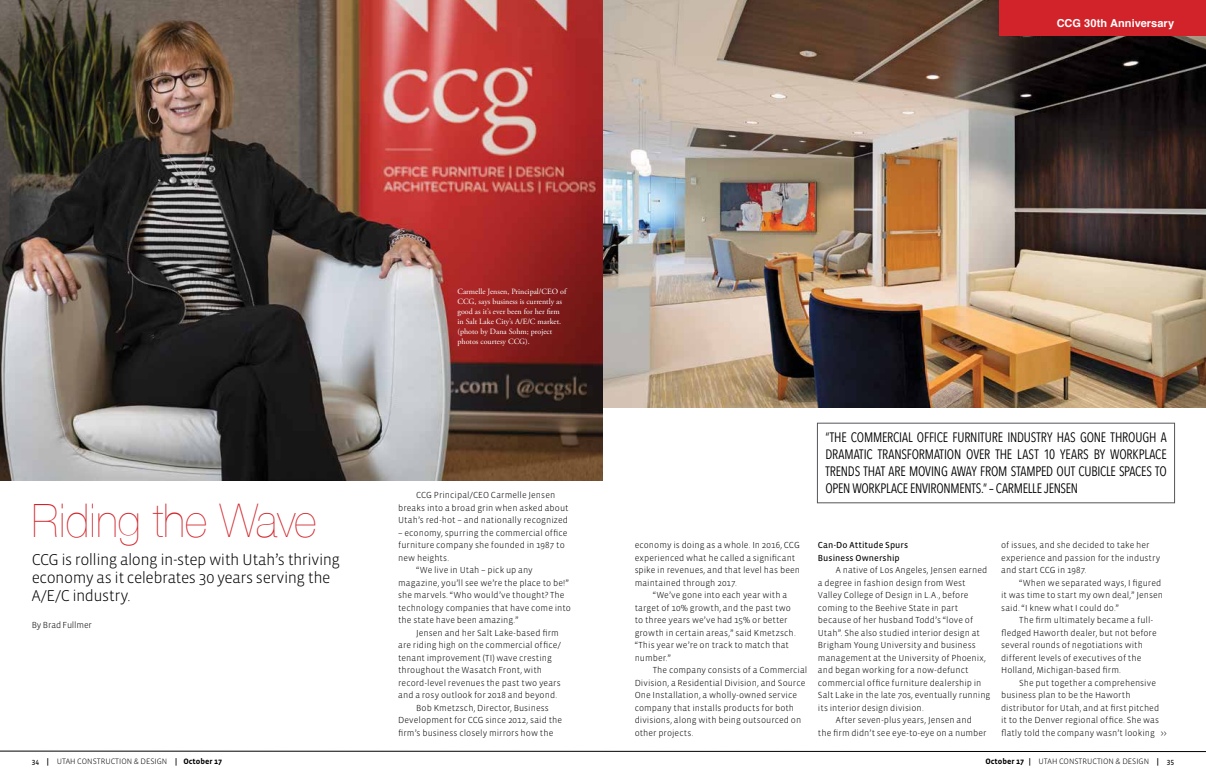
<style>
.page{position:relative;width:1206px;height:783px;background:#fff}
.page>*{position:absolute;margin:0;border:0;box-sizing:border-box;transform-origin:0 0}
.t1{font:200 46.4px "Helvetica Neue";color:#d2232a;scale:.95 1}
.t2{font:300 16px/18px "Vista Sans";letter-spacing:-.03em;color:#000}
.t3{font:13.6px/17px "Avenir Next Condensed";letter-spacing:-.025em;color:#000;text-align:justify;scale:.95 1}
.t4{font:700 11px "Helvetica";letter-spacing:.005em;color:#fff}
.t5{font:300 9px/12.5px "Vista Sans";letter-spacing:.005em;color:#000}
.t6{font:9px/12.5px "Vista Sans Reg";letter-spacing:.01em;color:#000}
.t7{font:300 9px "Vista Sans";letter-spacing:-.015em;color:#000}
.t8{font:8px/9.9px "Adobe Garamond Pro";color:#fff}
.t9{font:300 8px "Vista Sans";color:#000}
.s1{font-family:"Vista Sans Reg";font-weight:400;font-size:7.5px}
.s2{font-weight:700}
</style>
<div class="page">
<hr style="left:0;top:751px;width:603px;height:1px;background:#000">
<hr style="left:603px;top:751px;width:603px;height:1px;background:#000">
<img style="left:0;top:0;width:603px;height:480px">
<img style="left:603px;top:0;width:603px;height:408px">
<div style="left:817px;top:423px;width:358px;height:80px;border:1px solid #55565a"></div>
<div style="left:999px;top:0;width:207px;height:36px;background:#d2232a"></div>
<p class="t4" style="left:1057px;top:14px;width:119px">CCG 30th Anniversary</p>
<h1 class="t1" style="left:32px;top:494px;width:301px">Riding the Wave</h1>
<h2 class="t2" style="left:32px;top:551px;width:310px">CCG is rolling along in-step with Utah’s thriving economy as it celebrates 30 years serving the<br>A/E/C industry.</h2>
<p class="t7" style="left:32px;top:620px;width:62px">By Brad Fullmer</p>
<p class="t8" style="left:458px;top:287px;width:110px">Carmelle Jensen, Principal/CEO of<br>CCG, says business is currently as good as it’s ever been for her firm in Salt Lake City’s A/E/C market. (photo by Dana Sohm; project photos courtesy CCG).</p>
<p class="t5" style="left:398px;top:489px;width:172px;text-align:center">CCG Principal/CEO Carmelle Jensen<br>breaks into a broad grin when asked about<br>Utah’s red-hot – and nationally recognized</p>
<p class="t5" style="left:398px;top:526px;width:171px">– economy, spurring the commercial office</p>
<p class="t5" style="left:398px;top:539px;width:168px">furniture company she founded in 1987 to</p>
<p class="t5" style="left:398px;top:551px;width:53px">new heights.</p>
<p class="t5" style="left:416px;top:564px;width:118px">“We live in Utah – pick up any</p>
<p class="t5" style="left:398px;top:576px;width:172px">magazine, you’ll see we’re the place to be!”</p>
<p class="t5" style="left:398px;top:589px;width:168px">she marvels. “Who would’ve thought? The</p>
<p class="t5" style="left:398px;top:601px;width:174px">technology companies that have come into</p>
<p class="t5" style="left:398px;top:614px;width:122px">the state have been amazing.”</p>
<p class="t5" style="left:416px;top:626px;width:144px">Jensen and her Salt Lake-based firm</p>
<p class="t5" style="left:398px;top:639px;width:164px">are riding high on the commercial office/</p>
<p class="t5" style="left:398px;top:651px;width:155px">tenant improvement (TI) wave cresting</p>
<p class="t5" style="left:398px;top:664px;width:145px">throughout the Wasatch Front, with</p>
<p class="t5" style="left:398px;top:676px;width:164px">record-level revenues the past two years</p>
<p class="t5" style="left:398px;top:689px;width:160px">and a rosy outlook for 2018 and beyond.</p>
<p class="t5" style="left:416px;top:701px;width:134px">Bob Kmetzsch, Director, Business</p>
<p class="t5" style="left:398px;top:714px;width:166px">Development for CCG since 2012, said the</p>
<p class="t5" style="left:398px;top:726px;width:157px">firm’s business closely mirrors how the</p>
<h3 class="t3" style="left:825px;top:428px;width:361px">“THE COMMERCIAL OFFICE FURNITURE INDUSTRY HAS GONE THROUGH A DRAMATIC TRANSFORMATION OVER THE LAST 10 YEARS BY WORKPLACE TRENDS THAT ARE MOVING AWAY FROM STAMPED OUT CUBICLE SPACES TO OPEN WORKPLACE ENVIRONMENTS.” – CARMELLE JENSEN</h3>
<p class="t5" style="left:635px;top:539px;width:167px">economy is doing as a whole. In 2016, CCG experienced what he called a significant spike in revenues, and that level has been maintained through 2017.</p>
<p class="t5" style="left:635px;top:589px;width:163px;text-indent:18px">“We’ve gone into each year with a target of 10% growth, and the past two to three years we’ve had 15% or better growth in certain areas,” said Kmetzsch. “This year we’re on track to match that number.”</p>
<p class="t5" style="left:635px;top:664px;width:174px;text-indent:18px">The company consists of a Commercial Division, a Residential Division, and Source One Installation, a wholly-owned service company that installs products for both divisions, along with being outsourced on other projects.</p>
<p class="t6" style="left:818px;top:539px;width:92px">Can-Do Attitude Spurs<br>Business Ownership</p>
<p class="t5" style="left:836px;top:564px;width:153px">A native of Los Angeles, Jensen earned</p>
<p class="t5" style="left:818px;top:577px;width:149px">a degree in fashion design from West</p>
<p class="t5" style="left:818px;top:589px;width:152px">Valley College of Design in L.A., before</p>
<p class="t5" style="left:818px;top:602px;width:142px">coming to the Beehive State in part</p>
<p class="t5" style="left:818px;top:614px;width:157px">because of her husband Todd’s “love of</p>
<p class="t5" style="left:818px;top:627px;width:164px">Utah”. She also studied interior design at</p>
<p class="t5" style="left:818px;top:639px;width:159px">Brigham Young University and business</p>
<p class="t5" style="left:818px;top:652px;width:169px">management at the University of Phoenix,</p>
<p class="t5" style="left:818px;top:664px;width:152px">and began working for a now-defunct</p>
<p class="t5" style="left:818px;top:677px;width:165px">commercial office furniture dealership in</p>
<p class="t5" style="left:818px;top:689px;width:174px">Salt Lake in the late 70s, eventually running</p>
<p class="t5" style="left:818px;top:702px;width:107px">its interior design division.</p>
<p class="t5" style="left:836px;top:714px;width:138px">After seven-plus years, Jensen and</p>
<p class="t5" style="left:818px;top:727px;width:170px">the firm didn’t see eye-to-eye on a number</p>
<p class="t5" style="left:1001px;top:539px;width:161px">of issues, and she decided to take her experience and passion for the industry and start CCG in 1987.</p>
<p class="t5" style="left:1001px;top:577px;width:163px;text-indent:18px">“When we separated ways, I figured it was time to start my own deal,” Jensen said. “I knew what I could do.”</p>
<p class="t5" style="left:1001px;top:614px;width:157px;text-indent:18px">The firm ultimately became a full&shy;fledged Haworth dealer, but not before several rounds of negotiations with different levels of executives of the Holland, Michigan-based firm.</p>
<p class="t5" style="left:1001px;top:677px;width:167px;text-indent:18px">She put together a comprehensive business plan to be the Haworth distributor for Utah, and at first pitched it to the Denver regional office. She was flatly told the company wasn’t looking &gt;&gt;</p>
<p class="t9" style="left:32px;top:758px;width:192px"><span class="s1">34</span> <span class="s2">|</span> UTAH CONSTRUCTION &amp; DESIGN <span class="s2">| October 17</span></p>
<p class="t9" style="left:985px;top:758px;width:190px"><span class="s2">October 17 |</span> UTAH CONSTRUCTION &amp; DESIGN <span class="s2">|</span> <span class="s1">35</span></p>
</div>
